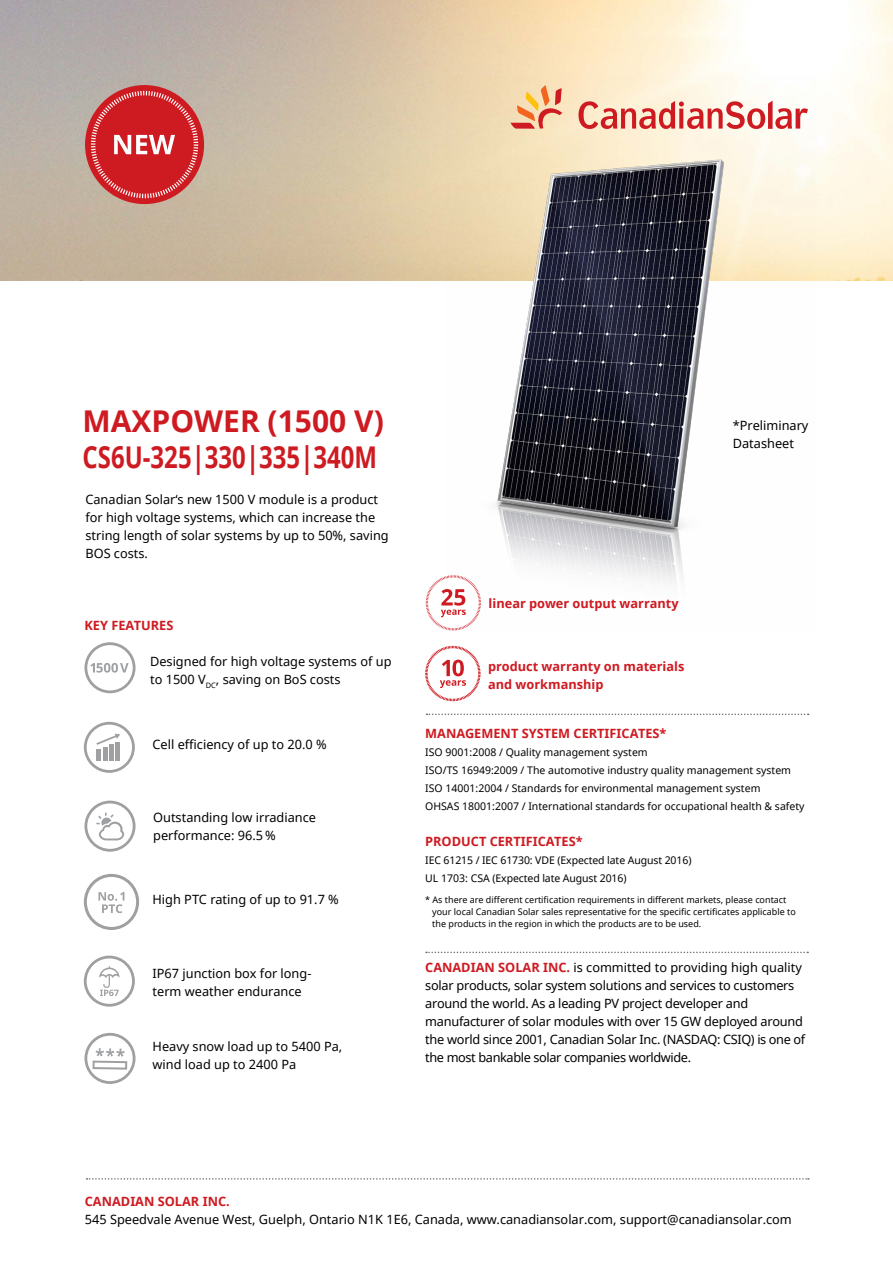
<style>
.page{position:relative;width:893px;height:1263px;background:#fff}
.page>*{position:absolute;margin:0;border:0;box-sizing:border-box;transform-origin:0 0}
.t1{font:700 30px/36px "Noto Sans";color:#ce1a21}
.t2{font:12.75px/18px "Noto Sans";color:#000}
.t3{font:12.75px/18px "Noto Sans";letter-spacing:-.02em;color:#000}
.t4{font:700 12.75px/18px "Noto Sans";color:#ce1a21}
.t5{font:10.5px/18px "Noto Sans";color:#000}
.t6{font:9px/12px "Noto Sans";color:#000}
.s1{font-weight:700;color:#ce1a21}
</style>
<div class="page">
<img style="left:0;top:0;width:893px;height:281px">
<img style="left:446px;top:75px;width:370px;height:556px">
<svg style="left:87px;top:1178px;width:722px;height:1px"></svg>
<svg style="left:426px;top:951px;width:382px;height:2px"></svg>
<svg style="left:426px;top:713px;width:383px;height:2px"></svg>
<svg style="left:84px;top:956px;width:51px;height:51px"></svg>
<svg style="left:84px;top:1033px;width:52px;height:51px"></svg>
<svg style="left:84px;top:801px;width:52px;height:51px"></svg>
<div style="left:85px;top:85px;width:119px;height:119px;background:#ce1a21;border-radius:50%"></div>
<svg style="left:91px;top:91px;width:107px;height:107px"></svg>
<svg style="left:84px;top:722px;width:51px;height:51px"></svg>
<svg style="left:84px;top:642px;width:52px;height:51px"></svg>
<svg style="left:84px;top:874px;width:55px;height:56px"></svg>
<svg style="left:426px;top:575px;width:55px;height:55px"></svg>
<svg style="left:425px;top:646px;width:55px;height:55px"></svg>
<svg style="left:511px;top:85px;width:51px;height:44px;background:#f0b48b"></svg>
<svg style="left:578px;top:101px;width:230px;height:28px"></svg>
<h1 class="t1" style="left:83px;top:402px;width:303px">MAXPOWER (1500 V)<br>CS6U-325|330|335|340M</h1>
<p class="t2" style="left:85px;top:490px;width:305px">Canadian Solar‘s new 1500 V module is a product for high voltage systems, which can increase the string length of solar systems by up to 50%, saving BOS costs.</p>
<p class="t4" style="left:84px;top:616px;width:90px">KEY FEATURES</p>
<p class="t2" style="left:150px;top:652px;width:243px">Designed for high voltage systems of up to 1500 V<sub>DC</sub>, saving on BoS costs</p>
<p class="t2" style="left:153px;top:735px;width:176px">Cell efficiency of up to 20.0 %</p>
<p class="t2" style="left:153px;top:808px;width:164px">Outstanding low irradiance performance: 96.5 %</p>
<p class="t2" style="left:153px;top:890px;width:188px">High PTC rating of up to 91.7 %</p>
<p class="t2" style="left:153px;top:964px;width:160px">IP67 junction box for long&shy;term weather endurance</p>
<p class="t2" style="left:153px;top:1037px;width:191px">Heavy snow load up to 5400 Pa, wind load up to 2400 Pa</p>
<p class="t2" style="left:733px;top:416px;width:77px">*Preliminary<br>Datasheet</p>
<p class="t4" style="left:489px;top:594px;width:191px">linear power output warranty</p>
<p class="t4" style="left:488px;top:657px;width:198px">product warranty on materials and workmanship</p>
<p class="t4" style="left:425px;top:724px;width:59px">Manageme</p>
<p class="t4" style="left:501px;top:724px;width:167px">nt System Certificates*</p>
<p class="t5" style="left:425px;top:743px;width:381px">ISO 9001:2008 / Quality management system<br>ISO/TS 16949:2009 / The automotive industry quality management system ISO 14001:2004 / Standards for environmental management system<br>OHSAS 18001:2007 / International standards for occupational health &amp; safety</p>
<p class="t4" style="left:425px;top:832px;width:87px">Product CERTIFI</p>
<p class="t4" style="left:538px;top:832px;width:46px">CATEs*</p>
<p class="t5" style="left:425px;top:851px;width:268px">IEC 61215 / IEC 61730: VDE (Expected late August 2016)<br>UL 1703: CSA (Expected late August 2016)</p>
<p class="t6" style="left:432px;top:893px;width:365px;text-indent:-7px">* As there are different certification requirements in different markets, please contact your local Canadian Solar sales representative for the specific certificates applicable to the products in the region in which the products are to be used.</p>
<p class="t3" style="left:425px;top:958px;width:381px;text-indent:118px"><span class="s1">INC.</span> is committed to providing high quality solar products, solar system solutions and services to customers around the world. As a leading PV project developer and manufacturer of solar modules with over 15 GW deployed around the world since 2001, Canadian Solar Inc. (NASDAQ: CSIQ) is one of the most bankable solar companies worldwide.</p>
<p class="t4" style="left:425px;top:958px;width:18px">CANADIAN</p>
<p class="t4" style="left:498px;top:958px;width:17px">SOLAR</p>
<p class="t4" style="left:85px;top:1192px;width:146px">Canadian Solar Inc.</p>
<p class="t2" style="left:85px;top:1210px;width:708px">545 Speedvale Avenue West, Guelph, Ontario N1K 1E6, Canada, www.canadiansolar.com, support@canadiansolar.com</p>
</div>
